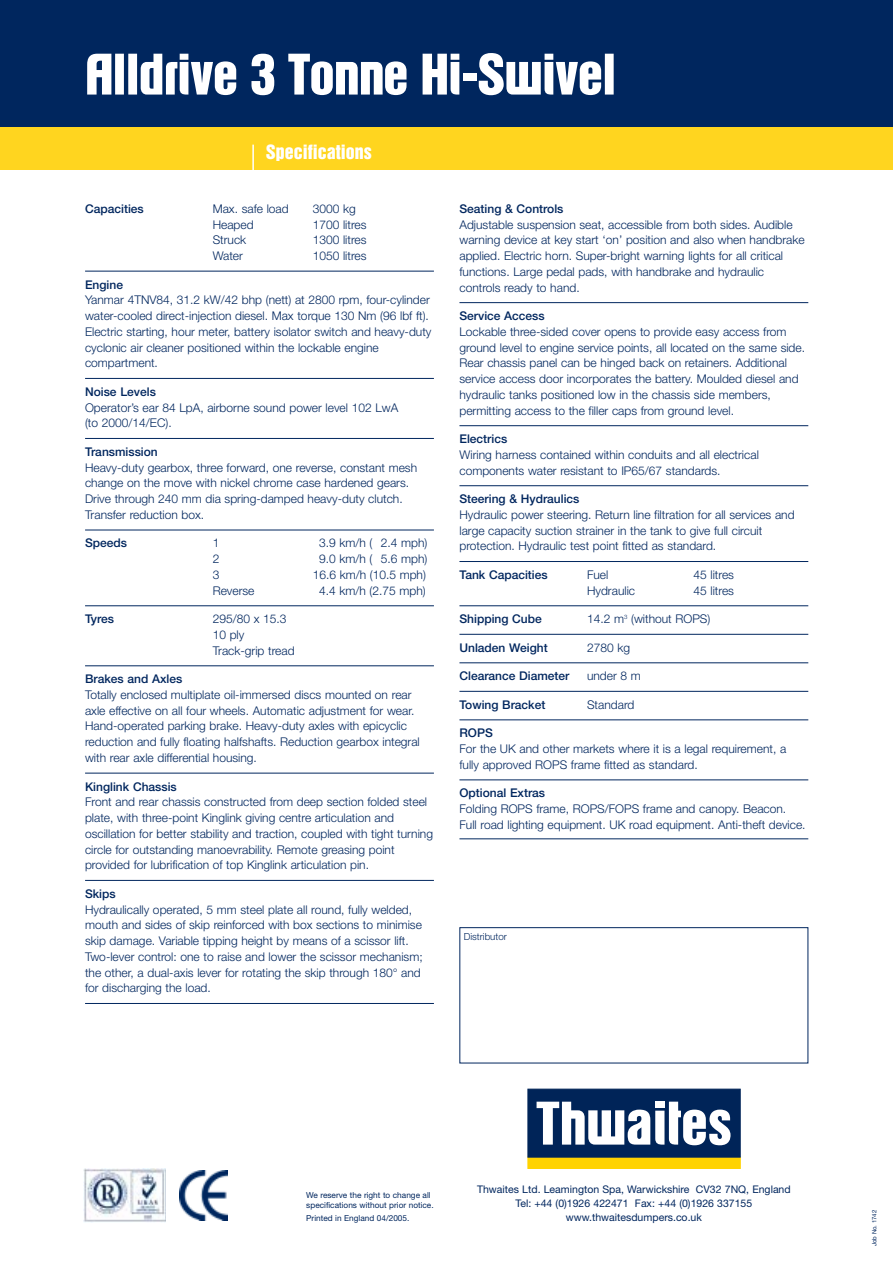
<style>
.page{position:relative;width:893px;height:1262px;background:#fff}
.page>*{position:absolute;margin:0;border:0;box-sizing:border-box;transform-origin:0 0}
.t1{font:51px "Thwaites";letter-spacing:-.02em;color:#fff}
.t2{font:18px "Helvetica Inserat";color:#fff}
.t3{font:300 12px/15.8px "Helvetica Neue";color:#00265e}
.t4{font:500 12px "Helvetica Neue";color:#00265e}
.t5{font:10.5px/14.2px "Helvetica Neue";color:#00265e;text-align:center}
.t6{font:300 9.75px "Helvetica Neue";color:#00265e}
.t7{font:8.25px/10.5px "Helvetica Neue";color:#00265e}
.t8{font:6px "Helvetica Neue";color:#00265e}
</style>
<div class="page">
<div style="left:0;top:0;width:892px;height:128px;background:#00265e"></div>
<div style="left:0;top:128px;width:892px;height:42px;background:#ffd51f"></div>
<hr style="left:85px;top:271px;width:349px;height:1px;background:#00265e">
<hr style="left:85px;top:378px;width:349px;height:1px;background:#00265e">
<hr style="left:85px;top:438px;width:349px;height:1px;background:#00265e">
<hr style="left:85px;top:529px;width:349px;height:1px;background:#00265e">
<hr style="left:85px;top:605px;width:349px;height:1px;background:#00265e">
<hr style="left:85px;top:665px;width:349px;height:1px;background:#00265e">
<hr style="left:85px;top:772px;width:349px;height:1px;background:#00265e">
<hr style="left:85px;top:880px;width:349px;height:1px;background:#00265e">
<hr style="left:85px;top:1003px;width:349px;height:1px;background:#00265e">
<hr style="left:459px;top:302px;width:349px;height:1px;background:#00265e">
<hr style="left:459px;top:425px;width:349px;height:1px;background:#00265e">
<hr style="left:459px;top:485px;width:349px;height:1px;background:#00265e">
<hr style="left:459px;top:561px;width:349px;height:1px;background:#00265e">
<hr style="left:459px;top:605px;width:349px;height:1px;background:#00265e">
<hr style="left:459px;top:634px;width:349px;height:1px;background:#00265e">
<hr style="left:459px;top:662px;width:349px;height:1px;background:#00265e">
<hr style="left:459px;top:691px;width:349px;height:1px;background:#00265e">
<hr style="left:459px;top:719px;width:349px;height:1px;background:#00265e">
<hr style="left:459px;top:779px;width:349px;height:1px;background:#00265e">
<hr style="left:459px;top:838px;width:349px;height:1px;background:#00265e">
<div style="left:527px;top:1156px;width:213px;height:12px;background:#ffd300;border:1px solid #ffd300"></div>
<div style="left:527px;top:1089px;width:213px;height:68px;background:#002458;border:1px solid #002458"></div>
<svg style="left:536px;top:1101px;width:194px;height:44px"></svg>
<img style="left:179px;top:1170px;width:48px;height:50px">
<img style="left:84px;top:1168px;width:82px;height:54px">
<hr style="left:252px;top:145px;width:2px;height:25px;background:#fff">
<div style="left:459px;top:927px;width:349px;height:136px;border:1px solid #00265e"></div>
<h1 class="t1" style="left:85px;top:52px;width:532px">Alldrive 3 Tonne Hi-Swivel</h1>
<h2 class="t2" style="left:266px;top:145px;width:107px">SPECIFICATIONS</h2>
<p class="t4" style="left:85px;top:204px;width:60px">Capacities</p>
<p class="t3" style="left:213px;top:202px;width:77px">Max. safe load</p>
<p class="t3" style="left:313px;top:202px;width:45px">3000 kg</p>
<p class="t3" style="left:213px;top:217px;width:42px">Heaped</p>
<p class="t3" style="left:313px;top:217px;width:55px">1700 litres</p>
<p class="t3" style="left:213px;top:233px;width:35px">Struck</p>
<p class="t3" style="left:313px;top:233px;width:55px">1300 litres</p>
<p class="t3" style="left:213px;top:249px;width:32px">Water</p>
<p class="t3" style="left:313px;top:249px;width:55px">1050 litres</p>
<p class="t4" style="left:85px;top:280px;width:40px">Engine</p>
<p class="t3" style="left:85px;top:293px;width:348px">Yanmar 4TNV84, 31.2 kW/42 bhp (nett) at 2800 rpm, four-cylinder water-cooled direct-injection diesel. Max torque 130 Nm (96 lbf ft).<br>Electric starting, hour meter, battery isolator switch and heavy-duty cyclonic air cleaner positioned within the lockable engine compartment.</p>
<p class="t4" style="left:85px;top:387px;width:72px">Noise Levels</p>
<p class="t3" style="left:85px;top:400px;width:315px">Operator’s ear 84 LpA, airborne sound power level 102 LwA (to 2000/14/EC).</p>
<p class="t4" style="left:85px;top:447px;width:74px">Transmission</p>
<p class="t3" style="left:85px;top:460px;width:333px">Heavy-duty gearbox, three forward, one reverse, constant mesh change on the move with nickel chrome case hardened gears.<br>Drive through 240 mm dia spring-damped heavy-duty clutch.<br>Transfer reduction box.</p>
<p class="t4" style="left:85px;top:539px;width:43px">Speeds</p>
<p class="t3" style="left:213px;top:536px;width:8px">1</p>
<p class="t3" style="left:319px;top:536px;width:110px">3.9 km/h ( 2.4 mph)</p>
<p class="t3" style="left:213px;top:552px;width:8px">2</p>
<p class="t3" style="left:319px;top:552px;width:110px">9.0 km/h ( 5.6 mph)</p>
<p class="t3" style="left:213px;top:568px;width:8px">3</p>
<p class="t3" style="left:313px;top:568px;width:115px">16.6 km/h (10.5 mph)</p>
<p class="t3" style="left:213px;top:583px;width:43px">Reverse</p>
<p class="t3" style="left:319px;top:583px;width:108px">4.4 km/h (2.75 mph)</p>
<p class="t4" style="left:85px;top:614px;width:30px">Tyres</p>
<p class="t3" style="left:213px;top:612px;width:83px">295/80 x 15.3<br>10 ply<br>Track-grip tread</p>
<p class="t4" style="left:85px;top:674px;width:99px">Brakes and Axles</p>
<p class="t3" style="left:85px;top:688px;width:336px">Totally enclosed multiplate oil-immersed discs mounted on rear axle effective on all four wheels. Automatic adjustment for wear.<br>Hand-operated parking brake. Heavy-duty axles with epicyclic reduction and fully floating halfshafts. Reduction gearbox integral with rear axle differential housing.</p>
<p class="t4" style="left:85px;top:782px;width:93px">Kinglink Chassis</p>
<p class="t3" style="left:85px;top:795px;width:349px">Front and rear chassis constructed from deep section folded steel plate, with three-point Kinglink giving centre articulation and oscillation for better stability and traction, coupled with tight turning circle for outstanding manoevrability. Remote greasing point provided for lubrification of top Kinglink articulation pin.</p>
<p class="t4" style="left:85px;top:889px;width:32px">Skips</p>
<p class="t3" style="left:85px;top:902px;width:339px">Hydraulically operated, 5 mm steel plate all round, fully welded, mouth and sides of skip reinforced with box sections to minimise skip damage. Variable tipping height by means of a scissor lift.<br>Two-lever control: one to raise and lower the scissor mechanism; the other, a dual-axis lever for rotating the skip through 180° and for discharging the load.</p>
<p class="t4" style="left:459px;top:204px;width:106px">Seating &amp; Controls</p>
<p class="t3" style="left:459px;top:217px;width:347px">Adjustable suspension seat, accessible from both sides. Audible warning device at key start ‘on’ position and also when handbrake applied. Electric horn. Super-bright warning lights for all critical functions. Large pedal pads, with handbrake and hydraulic controls ready to hand.</p>
<p class="t4" style="left:459px;top:311px;width:87px">Service Access</p>
<p class="t3" style="left:459px;top:325px;width:347px">Lockable three-sided cover opens to provide easy access from ground level to engine service points, all located on the same side.<br>Rear chassis panel can be hinged back on retainers. Additional service access door incorporates the battery. Moulded diesel and hydraulic tanks positioned low in the chassis side members, permitting access to the filler caps from ground level.</p>
<p class="t4" style="left:459px;top:434px;width:49px">Electrics</p>
<p class="t3" style="left:459px;top:448px;width:301px">Wiring harness contained within conduits and all electrical components water resistant to IP65/67 standards.</p>
<p class="t4" style="left:459px;top:494px;width:122px">Steering &amp; Hydraulics</p>
<p class="t3" style="left:459px;top:508px;width:336px">Hydraulic power steering. Return line filtration for all services and large capacity suction strainer in the tank to give full circuit protection. Hydraulic test point fitted as standard.</p>
<p class="t4" style="left:459px;top:570px;width:90px">Tank Capacities</p>
<p class="t3" style="left:587px;top:568px;width:23px">Fuel</p>
<p class="t3" style="left:693px;top:568px;width:42px">45 litres</p>
<p class="t3" style="left:587px;top:583px;width:49px">Hydraulic</p>
<p class="t3" style="left:693px;top:583px;width:42px">45 litres</p>
<p class="t4" style="left:459px;top:614px;width:84px">Shipping Cube</p>
<p class="t3" style="left:587px;top:612px;width:125px">14.2 m<sup>3</sup> (without ROPS)</p>
<p class="t4" style="left:459px;top:643px;width:90px">Unladen Weight</p>
<p class="t3" style="left:587px;top:640px;width:45px">2780 kg</p>
<p class="t4" style="left:459px;top:671px;width:111px">Clearance Diameter</p>
<p class="t3" style="left:587px;top:669px;width:55px">under 8 m</p>
<p class="t4" style="left:459px;top:700px;width:87px">Towing Bracket</p>
<p class="t3" style="left:587px;top:697px;width:49px">Standard</p>
<p class="t4" style="left:459px;top:728px;width:35px">ROPS</p>
<p class="t3" style="left:459px;top:742px;width:328px">For the UK and other markets where it is a legal requirement, a fully approved ROPS frame fitted as standard.</p>
<p class="t4" style="left:459px;top:788px;width:87px">Optional Extras</p>
<p class="t3" style="left:459px;top:802px;width:347px">Folding ROPS frame, ROPS/FOPS frame and canopy. Beacon.<br>Full road lighting equipment. UK road equipment. Anti-theft device.</p>
<p class="t6" style="left:464px;top:933px;width:45px">Distributor</p>
<p class="t7" style="left:306px;top:1190px;width:129px">We reserve the right to change all specifications without prior notice.</p>
<p class="t7" style="left:306px;top:1213px;width:105px">Printed in England 04/2005.</p>
<p class="t5" style="left:477px;top:1182px;width:315px">Thwaites Ltd. Leamington Spa, Warwickshire CV32 7NQ, England<br>Tel: +44 (0)1926 422471 Fax: +44 (0)1926 337155 www.thwaitesdumpers.co.uk</p>
<p class="t8" style="left:872px;top:1246px;width:38px;rotate:-90deg">Job No. 1742</p>
</div>
